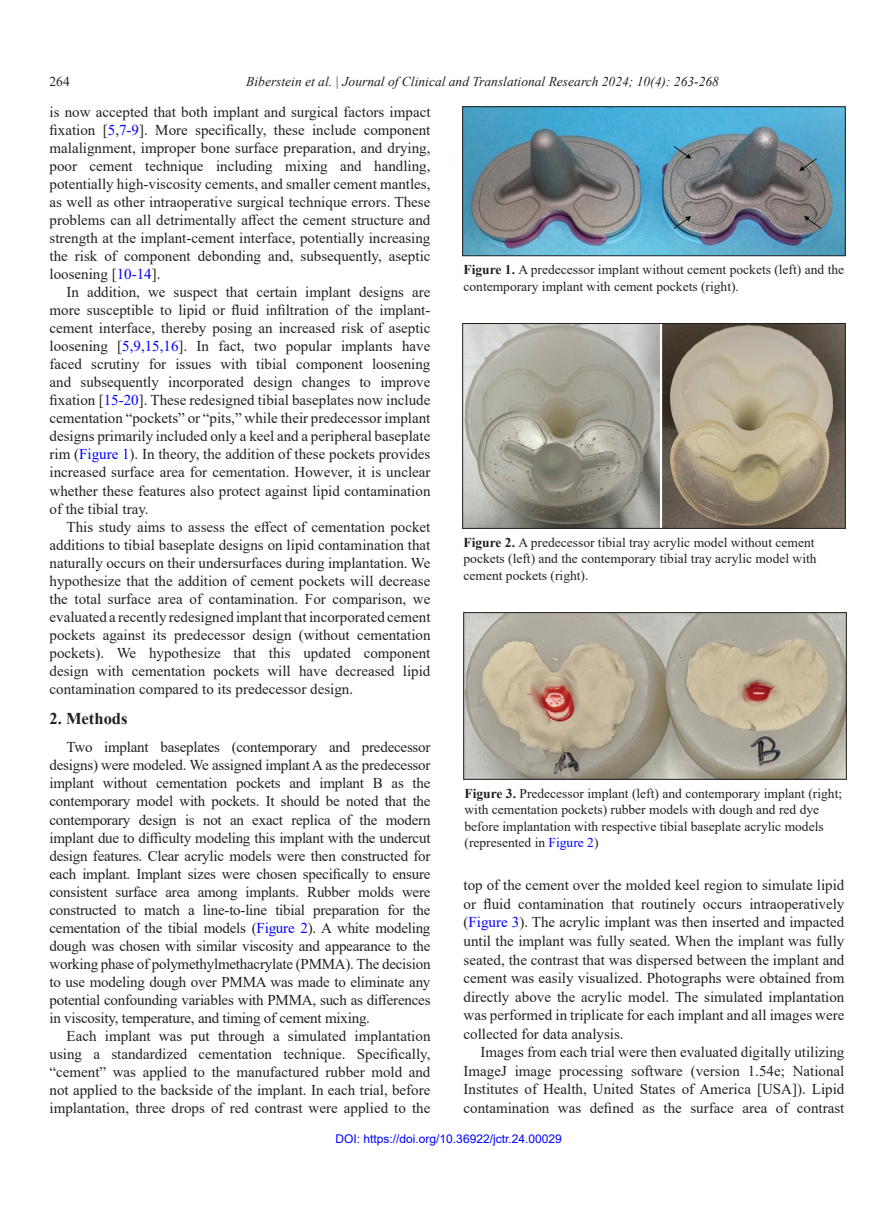
<style>
.page{position:relative;width:894px;height:1212px;background:#fff}
.page>*{position:absolute;margin:0;border:0;box-sizing:border-box;transform-origin:0 0}
.t1{font:700 16.5px "Times New Roman";color:#231f20}
.TX{font:15px/18px "Times New Roman";color:#231f20;text-align:justify}
.FGC{font:13.5px/16.5px "Times New Roman";color:#231f20}
.RH{font:italic 13.5px "Times New Roman";color:#231f20}
.RH-2{font:13.5px "Times New Roman";color:#231f20}
.t2{font:12px "Arial";color:#00f}
.s1{color:#00f}
.s2{font-weight:700}
</style>
<div class="page">
<img style="left:464px;top:109px;width:379px;height:145px">
<div style="left:462px;top:107px;width:383px;height:149px;border:1px solid #231f20"></div>
<img style="left:464px;top:325px;width:379px;height:201px">
<div style="left:462px;top:323px;width:383px;height:205px;border:1px solid #231f20"></div>
<img style="left:465px;top:614px;width:379px;height:163px">
<div style="left:463px;top:612px;width:383px;height:167px;border:1px solid #231f20"></div>
<p class="RH-2" style="left:50px;top:72px;width:22px">264</p>
<p class="RH" style="left:246px;top:72px;width:474px">Biberstein et al. | Journal of Clinical and Translational Research 2024; 10(4): 263-268</p>
<p class="TX" style="left:50px;top:102px;width:382px">is now accepted that both implant and surgical factors impact fixation [<span class="s1">5</span>,<span class="s1">7-9</span>]. More specifically, these include component malalignment, improper bone surface preparation, and drying, poor cement technique including mixing and handling, potentially high-viscosity cements, and smaller cement mantles, as well as other intraoperative surgical technique errors. These problems can all detrimentally affect the cement structure and strength at the implant-cement interface, potentially increasing the risk of component debonding and, subsequently, aseptic loosening [<span class="s1">10-14</span>].</p>
<p class="TX" style="left:50px;top:283px;width:382px;text-indent:17px">In addition, we suspect that certain implant designs are more susceptible to lipid or fluid infiltration of the implant&shy;cement interface, thereby posing an increased risk of aseptic loosening [<span class="s1">5,9,15,16</span>]. In fact, two popular implants have faced scrutiny for issues with tibial component loosening and subsequently incorporated design changes to improve fixation [<span class="s1">15-20</span>]. These redesigned tibial baseplates now include cementation “pockets” or “pits,” while their predecessor implant designs primarily included only a keel and a peripheral baseplate rim (<span class="s1">Figure 1</span>). In theory, the addition of these pockets provides increased surface area for cementation. However, it is unclear whether these features also protect against lipid contamination of the tibial tray.</p>
<p class="TX" style="left:50px;top:517px;width:382px;text-indent:17px">This study aims to assess the effect of cementation pocket additions to tibial baseplate designs on lipid contamination that naturally occurs on their undersurfaces during implantation. We hypothesize that the addition of cement pockets will decrease the total surface area of contamination. For comparison, we evaluated a recently redesigned implant that incorporated cement pockets against its predecessor design (without cementation pockets). We hypothesize that this updated component design with cementation pockets will have decreased lipid contamination compared to its predecessor design.</p>
<h1 class="t1" style="left:50px;top:706px;width:79px">2. Methods</h1>
<p class="TX" style="left:50px;top:738px;width:382px;text-indent:17px">Two implant baseplates (contemporary and predecessor designs) were modeled. We assigned implant A as the predecessor implant without cementation pockets and implant B as the contemporary model with pockets. It should be noted that the contemporary design is not an exact replica of the modern implant due to difficulty modeling this implant with the undercut design features. Clear acrylic models were then constructed for each implant. Implant sizes were chosen specifically to ensure consistent surface area among implants. Rubber molds were constructed to match a line-to-line tibial preparation for the cementation of the tibial models (<span class="s1">Figure 2</span>). A white modeling dough was chosen with similar viscosity and appearance to the working phase of polymethylmethacrylate (PMMA). The decision to use modeling dough over PMMA was made to eliminate any potential confounding variables with PMMA, such as differences in viscosity, temperature, and timing of cement mixing.</p>
<p class="TX" style="left:50px;top:1026px;width:382px;text-indent:17px">Each implant was put through a simulated implantation using a standardized cementation technique. Specifically, “cement” was applied to the manufactured rubber mold and not applied to the backside of the implant. In each trial, before implantation, three drops of red contrast were applied to the</p>
<p class="FGC" style="left:463px;top:261px;width:382px"><span class="s2">Figure 1.</span> A predecessor implant without cement pockets (left) and the contemporary implant with cement pockets (right).</p>
<p class="FGC" style="left:463px;top:534px;width:354px"><span class="s2">Figure 2.</span> A predecessor tibial tray acrylic model without cement pockets (left) and the contemporary tibial tray acrylic model with cement pockets (right).</p>
<p class="FGC" style="left:464px;top:785px;width:379px"><span class="s2">Figure 3.</span> Predecessor implant (left) and contemporary implant (right; with cementation pockets) rubber models with dough and red dye before implantation with respective tibial baseplate acrylic models (represented in <span class="s1">Figure 2</span>)</p>
<p class="TX" style="left:463px;top:875px;width:382px;line-height:18.6px">top of the cement over the molded keel region to simulate lipid or fluid contamination that routinely occurs intraoperatively (<span class="s1">Figure 3</span>). The acrylic implant was then inserted and impacted until the implant was fully seated. When the implant was fully seated, the contrast that was dispersed between the implant and cement was easily visualized. Photographs were obtained from directly above the acrylic model. The simulated implantation was performed in triplicate for each implant and all images were collected for data analysis.</p>
<p class="TX" style="left:463px;top:1042px;width:382px;line-height:18.6px;text-indent:17px">Images from each trial were then evaluated digitally utilizing ImageJ image processing software (version 1.54e; National Institutes of Health, United States of America [USA]). Lipid contamination was defined as the surface area of contrast</p>
<p class="t2" style="left:335px;top:1130px;width:228px">DOI: https://doi.org/10.36922/jctr.24.00029</p>
</div>
